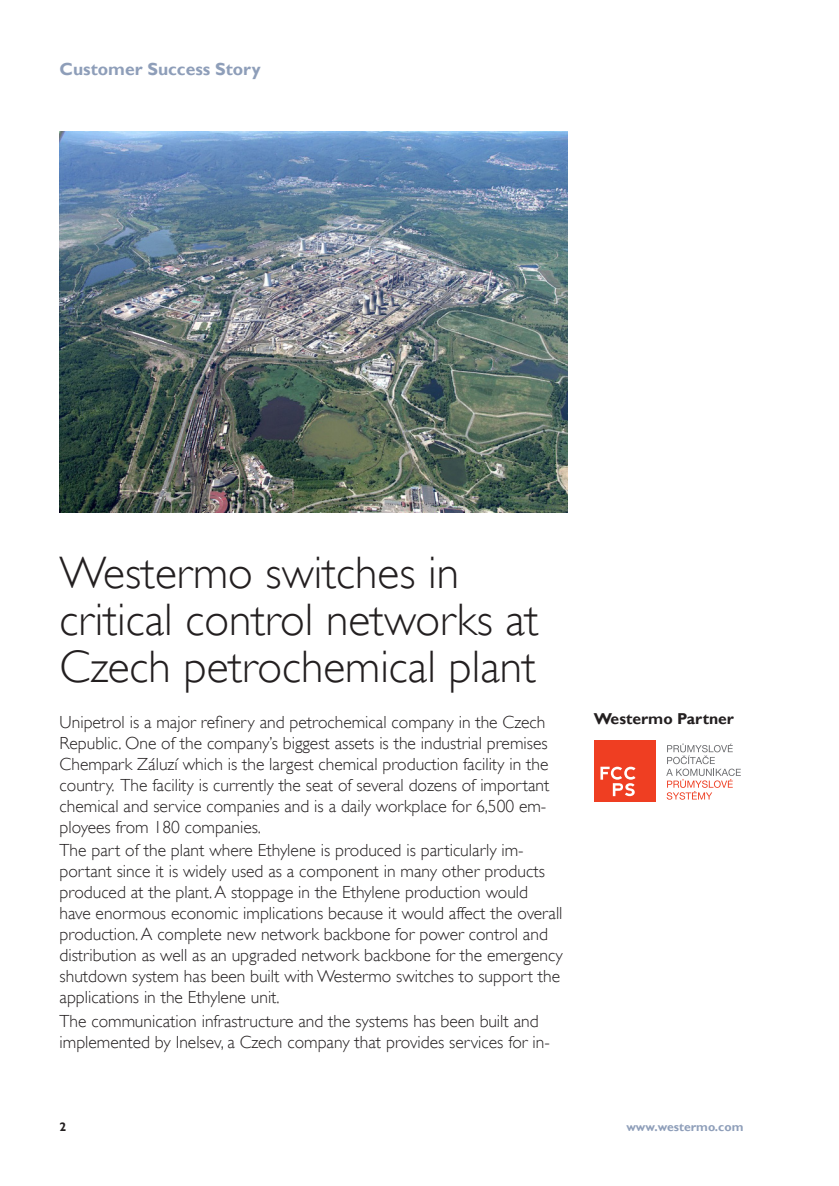
<style>
.page{position:relative;width:839px;height:1186px;background:#fff}
.page>*{position:absolute;margin:0;border:0;box-sizing:border-box;transform-origin:0 0}
.Brödtext{font:300 45.5px/47.2px "Gill Sans";color:#231f20}
.Brödtext-2{font:300 17.5px/21px "Gill Sans";color:#231f20}
.t1{font:700 17.5px "Gill Sans";color:#8e9eb9}
.Brödtext-3{font:700 15.75px "Gill Sans";color:#231f20}
.t2{font:700 12.25px "Gill Sans";color:#8f9fba}
.t3{font:700 12.25px "Gill Sans";color:#231f20}
</style>
<div class="page">
<img style="left:60px;top:131px;width:507px;height:381px">
<svg style="left:666px;top:743px;width:74px;height:56px"></svg>
<div style="left:594px;top:740px;width:61px;height:62px;background:#ef3e22"></div>
<svg style="left:600px;top:766px;width:35px;height:30px"></svg>
<p class="t1" style="left:60px;top:59px;width:202px">Customer Success Story</p>
<p class="Brödtext" style="left:60px;top:549px;width:480px">Westermo switches in critical control networks at<br>Czech petrochemical plant</p>
<p class="Brödtext-2" style="left:60px;top:711px;width:491px">Unipetrol is a major refinery and petrochemical company in the Czech Republic. One of the company’s biggest assets is the industrial premises Chempark Záluzí which is the largest chemical production facility in the country. The facility is currently the seat of several dozens of important chemical and service companies and is a daily workplace for 6,500 em&shy;ployees from 180 companies.</p>
<p class="Brödtext-2" style="left:60px;top:839px;width:504px">The part of the plant where Ethylene is produced is particularly im&shy;portant since it is widely used as a component in many other products produced at the plant. A stoppage in the Ethylene production would have enormous economic implications because it would affect the overall production. A complete new network backbone for power control and distribution as well as an upgraded network backbone for the emergency shutdown system has been built with Westermo switches to support the applications in the Ethylene unit.</p>
<p class="Brödtext-2" style="left:60px;top:1010px;width:491px">The communication infrastructure and the systems has been built and implemented by Inelsev, a Czech company that provides services for in-</p>
<p class="Brödtext-3" style="left:593px;top:708px;width:142px">Westermo Partner</p>
<p class="t3" style="left:60px;top:1119px;width:8px">2</p>
<p class="t2" style="left:626px;top:1120px;width:118px">www.westermo.com</p>
</div>
